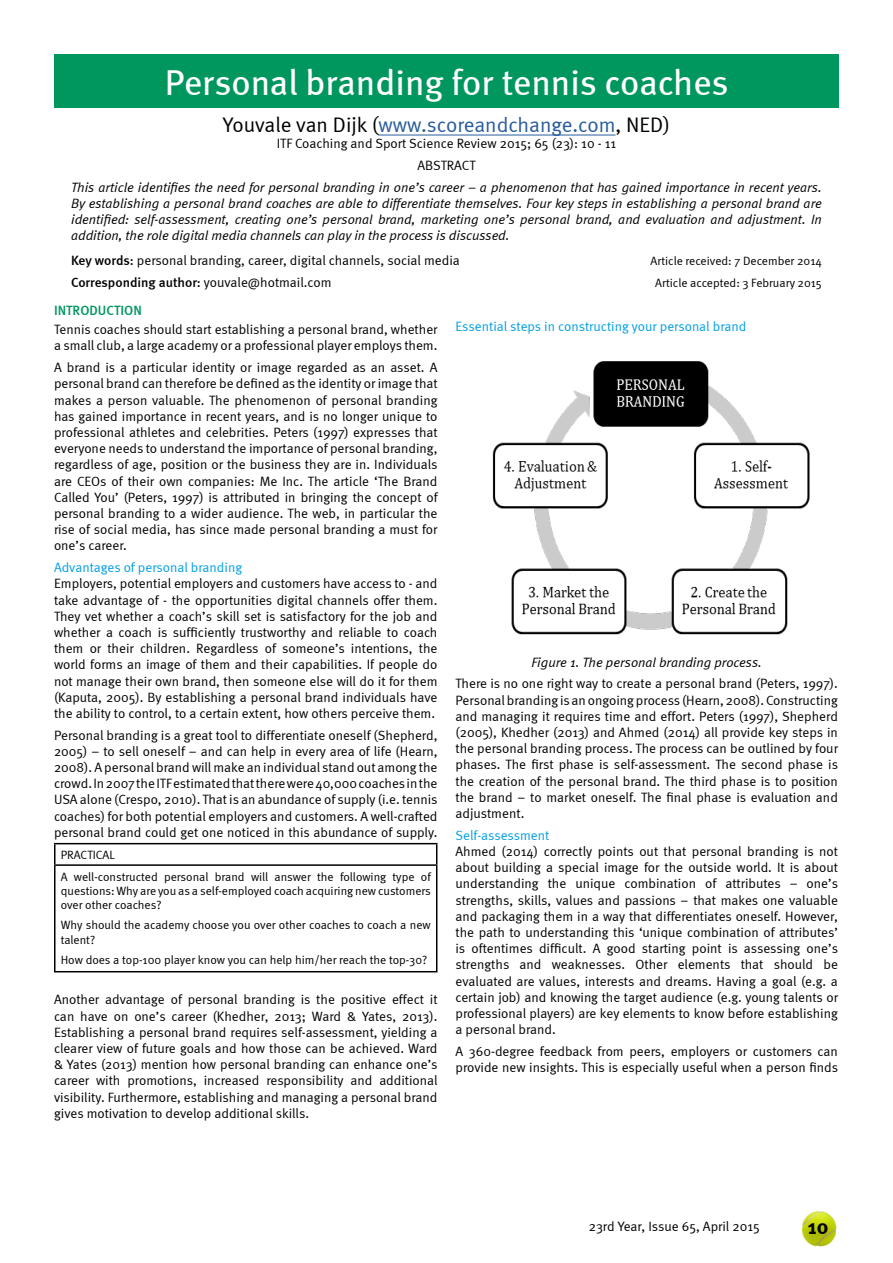
<style>
.page{position:relative;width:893px;height:1263px;background:#fff}
.page>*{position:absolute;margin:0;border:0;box-sizing:border-box;transform-origin:0 0}
.t1{font:36px "Meta";color:#fff}
.t2{font:21px "Meta Normal";color:#275b9b}
.t3{font:700 21px "Meta";color:#000}
.t4{font:13.5px/16.2px "Meta Normal";color:#000;text-align:justify}
.t5{font:italic 13.5px/16.2px "Meta Normal";color:#000;text-align:justify}
.t6{font:13.5px "Meta Normal";color:#009fe3}
.t7{font:13.5px "Meta Medium LF";color:#000}
.t8{font:13.5px "Meta Medium LF";color:#00975f}
.t9{font:12px/14.4px "Meta Normal";color:#000}
.s1{color:#000}
.s2{font-family:"Meta Medium LF"}
.s3{font-family:"Meta Normal"}
</style>
<div class="page">
<img style="left:801px;top:1211px;width:36px;height:36px">
<hr style="left:378px;top:135px;width:237px;height:1px;background:#275b9b">
<div style="left:54px;top:54px;width:785px;height:53px;background:#00975f"></div>
<hr style="left:54px;top:843px;width:383px;height:1px;background:#000">
<hr style="left:54px;top:844px;width:2px;height:20px;background:#000">
<svg style="left:436px;top:844px;width:1px;height:20px"></svg>
<hr style="left:54px;top:864px;width:383px;height:2px;background:#000">
<hr style="left:54px;top:866px;width:2px;height:105px;background:#000">
<hr style="left:436px;top:866px;width:1px;height:105px;background:#000">
<hr style="left:54px;top:971px;width:383px;height:1px;background:#000">
<img style="left:492px;top:361px;width:318px;height:274px">
<h1 class="t1" style="left:165px;top:61px;width:565px">Personal branding for tennis coaches</h1>
<h2 class="t2" style="left:223px;top:113px;width:449px"><span class="s1">Youvale van Dijk (</span>www.scoreandchange.com<span class="s1">, NED)</span></h2>
<p class="t4" style="left:277px;top:133px;width:341px;line-height:21.8px;text-align:center">ITF Coaching and Sport Science Review 2015; 65 (23): 10 - 11<br>ABSTRACT</p>
<p class="t5" style="left:71px;top:179px;width:752px">This article identifies the need for personal branding in one’s career – a phenomenon that has gained importance in recent years.<br>By establishing a personal brand coaches are able to differentiate themselves. Four key steps in establishing a personal brand are identified: self-assessment, creating one’s personal brand, marketing one’s personal brand, and evaluation and adjustment. In addition, the role digital media channels can play in the process is discussed.</p>
<p class="t4" style="left:71px;top:252px;width:390px"><span class="s2">Key words:</span> personal branding, career, digital channels, social media</p>
<p class="t9" style="left:650px;top:253px;width:173px">Article received: 7 December 2014</p>
<p class="t7" style="left:71px;top:274px;width:262px">Corresponding author: <span class="s3">youvale@hotmail.com</span></p>
<p class="t9" style="left:655px;top:275px;width:168px">Article accepted: 3 February 2015</p>
<p class="t8" style="left:54px;top:302px;width:89px">INTRODUCTION</p>
<p class="t4" style="left:54px;top:321px;width:385px">Tennis coaches should start establishing a personal brand, whether a small club, a large academy or a professional player employs them.</p>
<p class="t4" style="left:54px;top:359px;width:385px">A brand is a particular identity or image regarded as an asset. A personal brand can therefore be defined as the identity or image that makes a person valuable. The phenomenon of personal branding has gained importance in recent years, and is no longer unique to professional athletes and celebrities. Peters (1997) expresses that everyone needs to understand the importance of personal branding, regardless of age, position or the business they are in. Individuals are CEOs of their own companies: Me Inc. The article ‘The Brand Called You’ (Peters, 1997) is attributed in bringing the concept of personal branding to a wider audience. The web, in particular the rise of social media, has since made personal branding a must for one’s career.</p>
<p class="t6" style="left:54px;top:560px;width:190px">Advantages of personal branding</p>
<p class="t4" style="left:54px;top:575px;width:385px">Employers, potential employers and customers have access to - and take advantage of - the opportunities digital channels offer them.<br>They vet whether a coach’s skill set is satisfactory for the job and whether a coach is sufficiently trustworthy and reliable to coach them or their children. Regardless of someone’s intentions, the world forms an image of them and their capabilities. If people do not manage their own brand, then someone else will do it for them (Kaputa, 2005). By establishing a personal brand individuals have the ability to control, to a certain extent, how others perceive them.</p>
<p class="t4" style="left:54px;top:727px;width:385px">Personal branding is a great tool to differentiate oneself (Shepherd, 2005) – to sell oneself – and can help in every area of life (Hearn, 2008). A personal brand will make an individual stand out among the crowd. In 2007 the ITF estimated that there were 40,000 coaches in the USA alone (Crespo, 2010). That is an abundance of supply (i.e. tennis coaches) for both potential employers and customers. A well-crafted personal brand could get one noticed in this abundance of supply.</p>
<p class="t9" style="left:61px;top:844px;width:372px;line-height:21.5px">PRACTICAL<br>A well-constructed personal brand will answer the following type of</p>
<p class="t9" style="left:61px;top:883px;width:372px">questions: Why are you as a self-employed coach acquiring new customers over other coaches?</p>
<p class="t9" style="left:61px;top:918px;width:371px">Why should the academy choose you over other coaches to coach a new talent?</p>
<p class="t9" style="left:61px;top:952px;width:368px">How does a top-100 player know you can help him/her reach the top-30?</p>
<p class="t4" style="left:54px;top:991px;width:385px">Another advantage of personal branding is the positive effect it can have on one’s career (Khedher, 2013; Ward &amp; Yates, 2013).<br>Establishing a personal brand requires self-assessment, yielding a clearer view of future goals and how those can be achieved. Ward &amp; Yates (2013) mention how personal branding can enhance one’s career with promotions, increased responsibility and additional visibility. Furthermore, establishing and managing a personal brand gives motivation to develop additional skills.</p>
<p class="t6" style="left:455px;top:318px;width:292px">Essential steps in constructing your personal brand</p>
<p class="t5" style="left:531px;top:654px;width:232px">Figure 1. The personal branding process.</p>
<p class="t4" style="left:455px;top:675px;width:384px">There is no one right way to create a personal brand (Peters, 1997).<br>Personal branding is an ongoing process (Hearn, 2008). Constructing and managing it requires time and effort. Peters (1997), Shepherd (2005), Khedher (2013) and Ahmed (2014) all provide key steps in the personal branding process. The process can be outlined by four phases. The first phase is self-assessment. The second phase is the creation of the personal brand. The third phase is to position the brand – to market oneself. The final phase is evaluation and adjustment.</p>
<p class="t6" style="left:455px;top:827px;width:95px">Self-assessment</p>
<p class="t4" style="left:455px;top:843px;width:384px">Ahmed (2014) correctly points out that personal branding is not about building a special image for the outside world. It is about understanding the unique combination of attributes – one’s strengths, skills, values and passions – that makes one valuable and packaging them in a way that differentiates oneself. However, the path to understanding this ‘unique combination of attributes’ is oftentimes difficult. A good starting point is assessing one’s strengths and weaknesses. Other elements that should be evaluated are values, interests and dreams. Having a goal (e.g. a certain job) and knowing the target audience (e.g. young talents or professional players) are key elements to know before establishing a personal brand.</p>
<p class="t4" style="left:455px;top:1043px;width:384px">A 360-degree feedback from peers, employers or customers can provide new insights. This is especially useful when a person finds</p>
<p class="t4" style="left:589px;top:1218px;width:172px">23rd Year, Issue 65, April 2015</p>
<h2 class="t3" style="left:808px;top:1214px;width:22px">10</h2>
</div>
